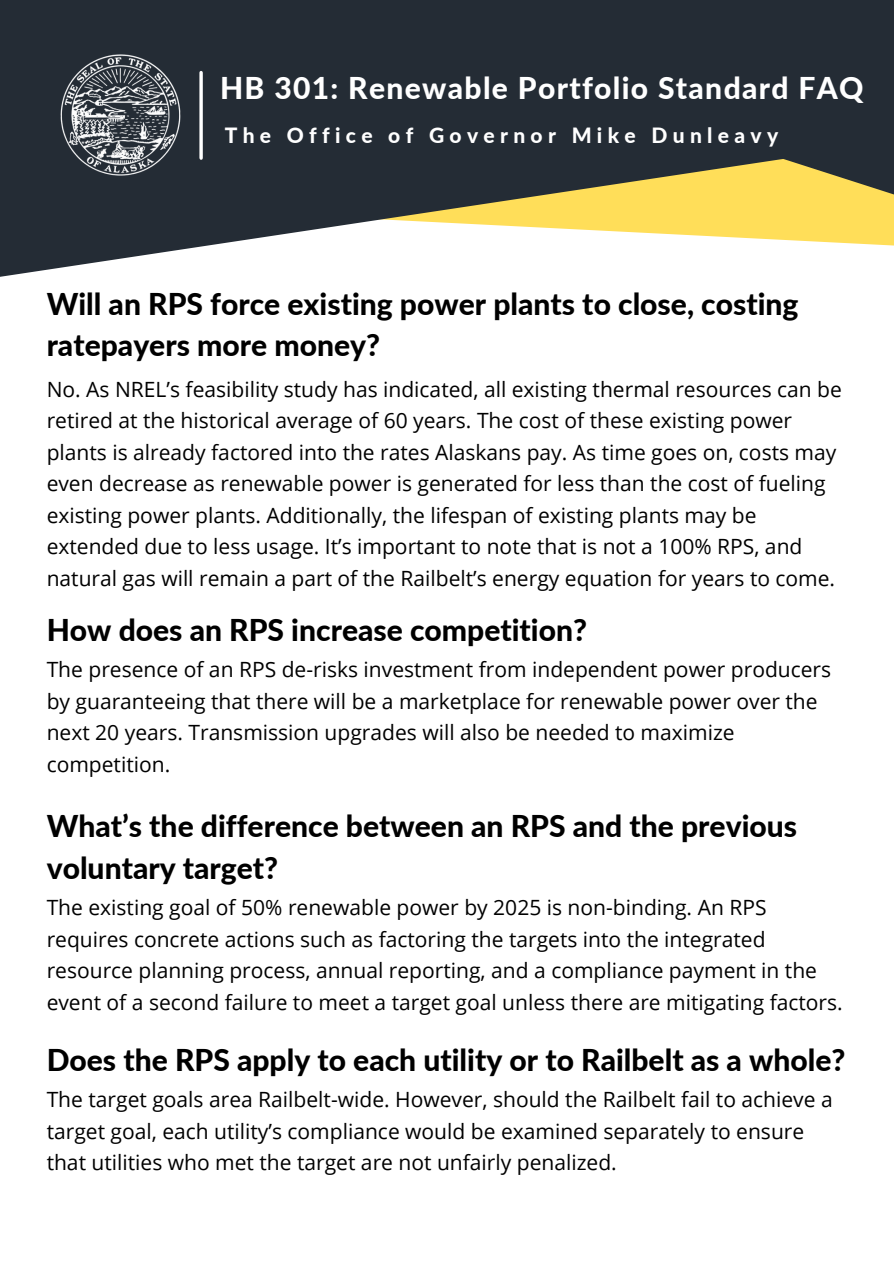
<style>
.page{position:relative;width:894px;height:1264px;background:#fff}
.page>*{position:absolute;margin:0;border:0;box-sizing:border-box;transform-origin:0 0}
.t1{font:800 30px/41.7px "Lato";color:#000}
.t2{font:800 30px "Lato";letter-spacing:.045em;color:#fff}
.t3{font:21px/31.5px "Open Sans";color:#000}
.t4{font:800 21px "Lato";letter-spacing:.255em;color:#fff}
</style>
<div class="page">
<svg style="left:0;top:0;width:297px;height:277px;background:#3a4149"></svg>
<svg style="left:297px;top:0;width:596px;height:246px;background:#535446"></svg>
<svg style="left:199px;top:72px;width:4px;height:86px"></svg>
<img style="left:53px;top:48px;width:134px;height:134px">
<p class="t2" style="left:220px;top:69px;width:644px">HB 301: Renewable Portfolio Standard FAQ</p>
<p class="t4" style="left:225px;top:123px;width:555px">The Office of Governor Mike Dunleavy</p>
<p class="t1" style="left:47px;top:282px;width:753px">Will an RPS force existing power plants to close, costing ratepayers more money?</p>
<p class="t3" style="left:47px;top:372px;width:796px">No. As NREL’s feasibility study has indicated, all existing thermal resources can be retired at the historical average of 60 years. The cost of these existing power plants is already factored into the rates Alaskans pay. As time goes on, costs may even decrease as renewable power is generated for less than the cost of fueling existing power plants. Additionally, the lifespan of existing plants may be extended due to less usage. It’s important to note that is not a 100% RPS, and natural gas will remain a part of the Railbelt’s energy equation for years to come.</p>
<p class="t1" style="left:47px;top:608px;width:542px">How does an RPS increase competition?</p>
<p class="t3" style="left:47px;top:653px;width:785px">The presence of an RPS de-risks investment from independent power producers by guaranteeing that there will be a marketplace for renewable power over the next 20 years. Transmission upgrades will also be needed to maximize competition.</p>
<p class="t1" style="left:47px;top:805px;width:751px">What’s the difference between an RPS and the previous voluntary target?</p>
<p class="t3" style="left:47px;top:891px;width:797px">The existing goal of 50% renewable power by 2025 is non-binding. An RPS requires concrete actions such as factoring the targets into the integrated resource planning process, annual reporting, and a compliance payment in the event of a second failure to meet a target goal unless there are mitigating factors.</p>
<p class="t1" style="left:47px;top:1038px;width:800px">Does the RPS apply to each utility or to Railbelt as a whole?</p>
<p class="t3" style="left:47px;top:1083px;width:787px">The target goals area Railbelt-wide. However, should the Railbelt fail to achieve a target goal, each utility’s compliance would be examined separately to ensure that utilities who met the target are not unfairly penalized.</p>
</div>
